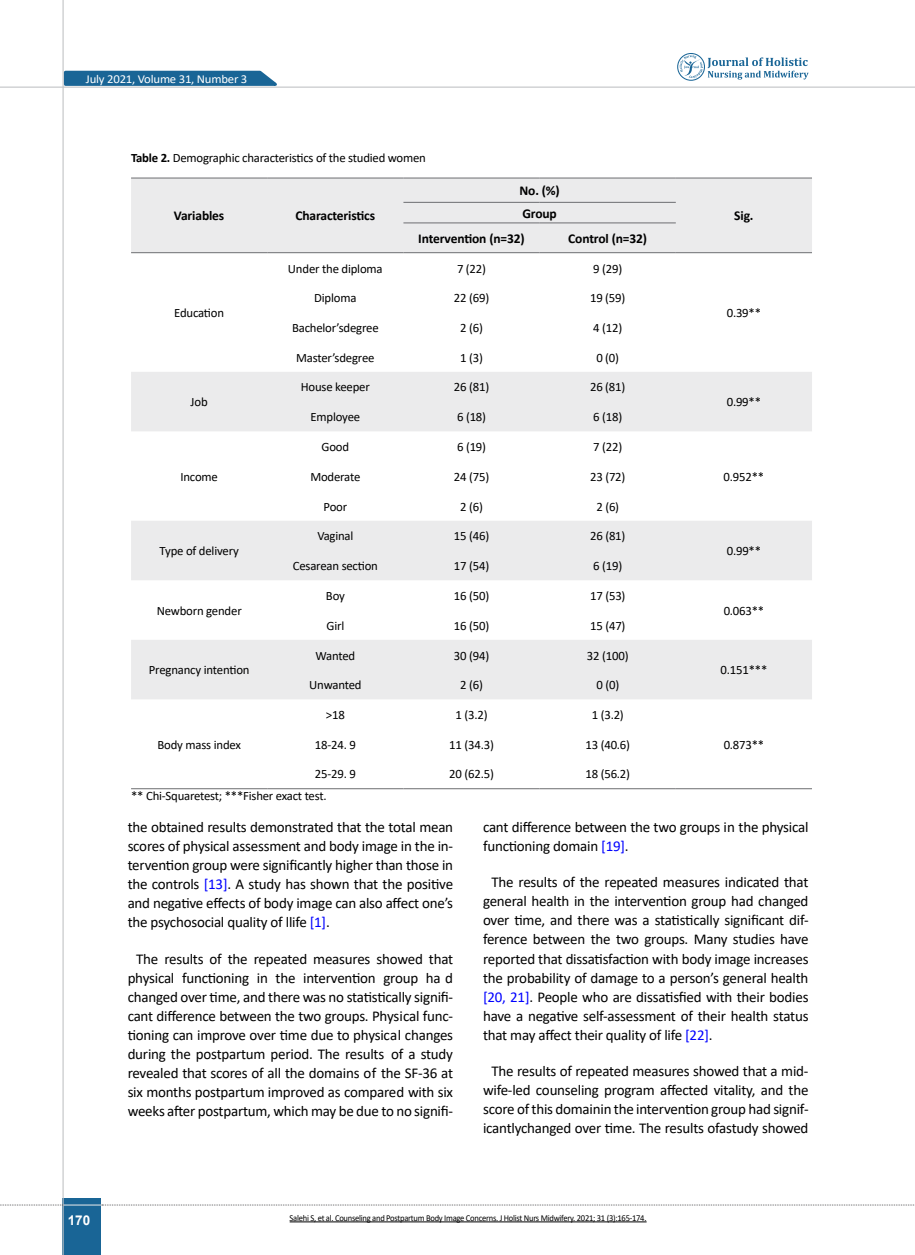
<style>
.page{position:relative;width:915px;height:1255px;background:#fff}
.page>*{position:absolute;margin:0;border:0;box-sizing:border-box;transform-origin:0 0}
.t1{font:15px/19px "Calibri";letter-spacing:-.015em;color:#000;text-align:justify}
.t2{font:700 13.5px/22.5px "Calibri";letter-spacing:-.01em;color:#000}
.t3{font:700 13.5px "Arial";color:#fff}
.t4{font:12.75px "Calibri";letter-spacing:-.015em;color:#000}
.t5{font:12.15px "Calibri";letter-spacing:-.015em;color:#fff;scale:1.05 1}
.t6{font:9px "Calibri";letter-spacing:-.03em;color:#000;scale:.95 1}
.s1{font-weight:700}
.s2{color:#00f}
</style>
<div class="page">
<div style="left:63px;top:1198px;width:38px;height:56px;background:#196596"></div>
<hr style="left:62px;top:0;width:2px;height:1254px;background:#c2c4c6">
<hr style="left:0;top:87px;width:914px;height:1px;background:#c2c4c6">
<hr style="left:63px;top:1204px;width:38px;height:1px;background:#ebebec">
<svg style="left:0;top:1204px;width:63px;height:1px"></svg>
<svg style="left:102px;top:1204px;width:813px;height:1px"></svg>
<svg style="left:62px;top:69px;width:222px;height:18px;background:#4984ab"></svg>
<svg style="left:677px;top:53px;width:131px;height:28px"></svg>
<svg style="left:131px;top:179px;width:680px;height:520px"></svg>
<hr style="left:131px;top:178px;width:136px;height:1px;background:#6d6e71">
<hr style="left:267px;top:178px;width:136px;height:1px;background:#6d6e71">
<hr style="left:403px;top:178px;width:136px;height:1px;background:#6d6e71">
<hr style="left:539px;top:178px;width:136px;height:1px;background:#6d6e71">
<hr style="left:403px;top:202px;width:136px;height:1px;background:#6d6e71">
<hr style="left:539px;top:202px;width:136px;height:1px;background:#6d6e71">
<hr style="left:675px;top:178px;width:136px;height:1px;background:#6d6e71">
<hr style="left:675px;top:252px;width:136px;height:1px;background:#6d6e71">
<hr style="left:403px;top:222px;width:136px;height:1px;background:#6d6e71">
<hr style="left:539px;top:222px;width:136px;height:1px;background:#6d6e71">
<hr style="left:131px;top:252px;width:136px;height:1px;background:#6d6e71">
<hr style="left:267px;top:252px;width:136px;height:1px;background:#6d6e71">
<hr style="left:403px;top:252px;width:136px;height:1px;background:#6d6e71">
<hr style="left:539px;top:252px;width:136px;height:1px;background:#6d6e71">
<hr style="left:131px;top:788px;width:136px;height:1px;background:#6d6e71">
<hr style="left:675px;top:788px;width:136px;height:1px;background:#6d6e71">
<hr style="left:267px;top:788px;width:136px;height:1px;background:#6d6e71">
<hr style="left:403px;top:788px;width:136px;height:1px;background:#6d6e71">
<hr style="left:539px;top:788px;width:136px;height:1px;background:#6d6e71">
<hr style="left:289px;top:1221px;width:357px;height:1px;background:#000">
<p class="t5" style="left:86px;top:70px;width:155px">July 2021, Volume 31, Number 3</p>
<p class="t4" style="left:131px;top:149px;width:296px"><span class="s1">Table 2.</span> Demographic characteristics of the studied women</p>
<p class="t2" style="left:174px;top:204px;width:52px">Variables</p>
<p class="t2" style="left:295px;top:204px;width:81px">Characteristics</p>
<p class="t2" style="left:519px;top:179px;width:42px">No. (%)<br>Group</p>
<p class="t2" style="left:418px;top:227px;width:108px">Intervention (n=32)</p>
<p class="t2" style="left:568px;top:227px;width:80px">Control (n=32)</p>
<p class="t4" style="left:174px;top:304px;width:51px">Education</p>
<p class="t4" style="left:190px;top:393px;width:19px">Job</p>
<p class="t4" style="left:288px;top:259px;width:96px">Under the diploma</p>
<p class="t4" style="left:457px;top:259px;width:31px">7 (22)</p>
<p class="t4" style="left:593px;top:259px;width:31px">9 (29)</p>
<p class="t4" style="left:314px;top:289px;width:44px">Diploma</p>
<p class="t4" style="left:453px;top:289px;width:37px">22 (69)</p>
<p class="t4" style="left:590px;top:289px;width:37px">19 (59)</p>
<p class="t4" style="left:292px;top:319px;width:88px">Bachelor’sdegree</p>
<p class="t4" style="left:460px;top:319px;width:24px">2 (6)</p>
<p class="t4" style="left:593px;top:319px;width:31px">4 (12)</p>
<p class="t4" style="left:296px;top:348px;width:80px">Master’sdegree</p>
<p class="t4" style="left:460px;top:348px;width:24px">1 (3)</p>
<p class="t4" style="left:596px;top:348px;width:24px">0 (0)</p>
<p class="t4" style="left:301px;top:378px;width:71px">House keeper</p>
<p class="t4" style="left:453px;top:378px;width:37px">26 (81)</p>
<p class="t4" style="left:590px;top:378px;width:37px">26 (81)</p>
<p class="t4" style="left:310px;top:408px;width:51px">Employee</p>
<p class="t4" style="left:457px;top:408px;width:31px">6 (18)</p>
<p class="t4" style="left:593px;top:408px;width:31px">6 (18)</p>
<p class="t2" style="left:734px;top:204px;width:21px">Sig.</p>
<p class="t4" style="left:726px;top:304px;width:36px">0.39**</p>
<p class="t4" style="left:726px;top:393px;width:36px">0.99**</p>
<p class="t4" style="left:180px;top:467px;width:39px">Income</p>
<p class="t4" style="left:321px;top:438px;width:29px">Good</p>
<p class="t4" style="left:457px;top:438px;width:31px">6 (19)</p>
<p class="t4" style="left:593px;top:438px;width:31px">7 (22)</p>
<p class="t4" style="left:310px;top:467px;width:51px">Moderate</p>
<p class="t4" style="left:454px;top:467px;width:37px">24 (75)</p>
<p class="t4" style="left:590px;top:467px;width:37px">23 (72)</p>
<p class="t4" style="left:723px;top:467px;width:42px">0.952**</p>
<p class="t4" style="left:323px;top:497px;width:25px">Poor</p>
<p class="t4" style="left:460px;top:497px;width:24px">2 (6)</p>
<p class="t4" style="left:596px;top:497px;width:24px">2 (6)</p>
<p class="t4" style="left:317px;top:527px;width:38px">Vaginal</p>
<p class="t4" style="left:454px;top:527px;width:37px">15 (46)</p>
<p class="t4" style="left:590px;top:527px;width:37px">26 (81)</p>
<p class="t4" style="left:159px;top:542px;width:81px">Type of delivery</p>
<p class="t4" style="left:726px;top:542px;width:36px">0.99**</p>
<p class="t4" style="left:293px;top:557px;width:87px">Cesarean section</p>
<p class="t4" style="left:454px;top:557px;width:37px">17 (54)</p>
<p class="t4" style="left:593px;top:557px;width:31px">6 (19)</p>
<p class="t4" style="left:326px;top:587px;width:20px">Boy</p>
<p class="t4" style="left:454px;top:587px;width:37px">16 (50)</p>
<p class="t4" style="left:590px;top:587px;width:37px">17 (53)</p>
<p class="t4" style="left:157px;top:601px;width:87px">Newborn gender</p>
<p class="t4" style="left:723px;top:601px;width:42px">0.063**</p>
<p class="t4" style="left:326px;top:616px;width:19px">Girl</p>
<p class="t4" style="left:454px;top:616px;width:37px">16 (50)</p>
<p class="t4" style="left:590px;top:616px;width:37px">15 (47)</p>
<p class="t4" style="left:315px;top:646px;width:41px">Wanted</p>
<p class="t4" style="left:454px;top:646px;width:37px">30 (94)</p>
<p class="t4" style="left:586px;top:646px;width:43px">32 (100)</p>
<p class="t4" style="left:149px;top:661px;width:102px">Pregnancy intention</p>
<p class="t4" style="left:720px;top:661px;width:48px">0.151***</p>
<p class="t4" style="left:309px;top:676px;width:54px">Unwanted</p>
<p class="t4" style="left:460px;top:676px;width:24px">2 (6)</p>
<p class="t4" style="left:596px;top:676px;width:24px">0 (0)</p>
<p class="t4" style="left:326px;top:706px;width:20px">&gt;18</p>
<p class="t4" style="left:455px;top:706px;width:34px">1 (3.2)</p>
<p class="t4" style="left:591px;top:706px;width:34px">1 (3.2)</p>
<p class="t4" style="left:315px;top:735px;width:42px">18-24. 9</p>
<p class="t4" style="left:449px;top:735px;width:46px">11 (34.3)</p>
<p class="t4" style="left:585px;top:735px;width:46px">13 (40.6)</p>
<p class="t4" style="left:723px;top:735px;width:42px">0.873**</p>
<p class="t4" style="left:315px;top:765px;width:42px">25-29. 9</p>
<p class="t4" style="left:449px;top:765px;width:46px">20 (62.5)</p>
<p class="t4" style="left:585px;top:765px;width:46px">18 (56.2)</p>
<p class="t4" style="left:131px;top:786px;width:197px">** Chi-Squaretest; ***Fisher exact test.</p>
<p class="t4" style="left:157px;top:735px;width:85px">Body mass index</p>
<p class="t3" style="left:68px;top:1210px;width:24px">170</p>
<p class="t1" style="left:128px;top:817px;width:327px">the obtained results demonstrated that the total mean scores of physical assessment and body image in the in&shy;tervention group were significantly higher than those in the controls <span class="s2">[13]</span>. A study has shown that the positive and negative effects of body image can also affect one’s the psychosocial quality of llife <span class="s2">[1]</span>.</p>
<p class="t1" style="left:128px;top:948px;width:327px;text-align:center">The results of the repeated measures showed that physical functioning in the intervention group ha d changed over time, and there was no statistically signifi&shy;cant difference between the two groups. Physical func&shy;tioning can improve over time due to physical changes during the postpartum period. The results of a study revealed that scores of all the domains of the SF-36 at six months postpartum improved as compared with six weeks after postpartum, which may be due to no signifi-</p>
<p class="t1" style="left:483px;top:817px;width:327px">cant difference between the two groups in the physical functioning domain <span class="s2">[19]</span>.</p>
<p class="t1" style="left:483px;top:872px;width:327px;text-indent:9px">The results of the repeated measures indicated that general health in the intervention group had changed over time, and there was a statistically significant dif&shy;ference between the two groups. Many studies have reported that dissatisfaction with body image increases the probability of damage to a person’s general health <span class="s2">[20, 21]</span>. People who are dissatisfied with their bodies have a negative self-assessment of their health status that may affect their quality of life <span class="s2">[22]</span>.</p>
<p class="t1" style="left:483px;top:1060px;width:327px;text-align:center">The results of repeated measures showed that a mid&shy;wife-led counseling program affected vitality, and the score of this domainin the intervention group had signif&shy;icantlychanged over time. The results ofastudy showed</p>
<p class="t6" style="left:289px;top:1211px;width:377px">Salehi S, et al. Counseling and Postpartum Body Image Concerns. J Holist Nurs Midwifery. 2021; 31 (3):165-174.</p>
</div>
